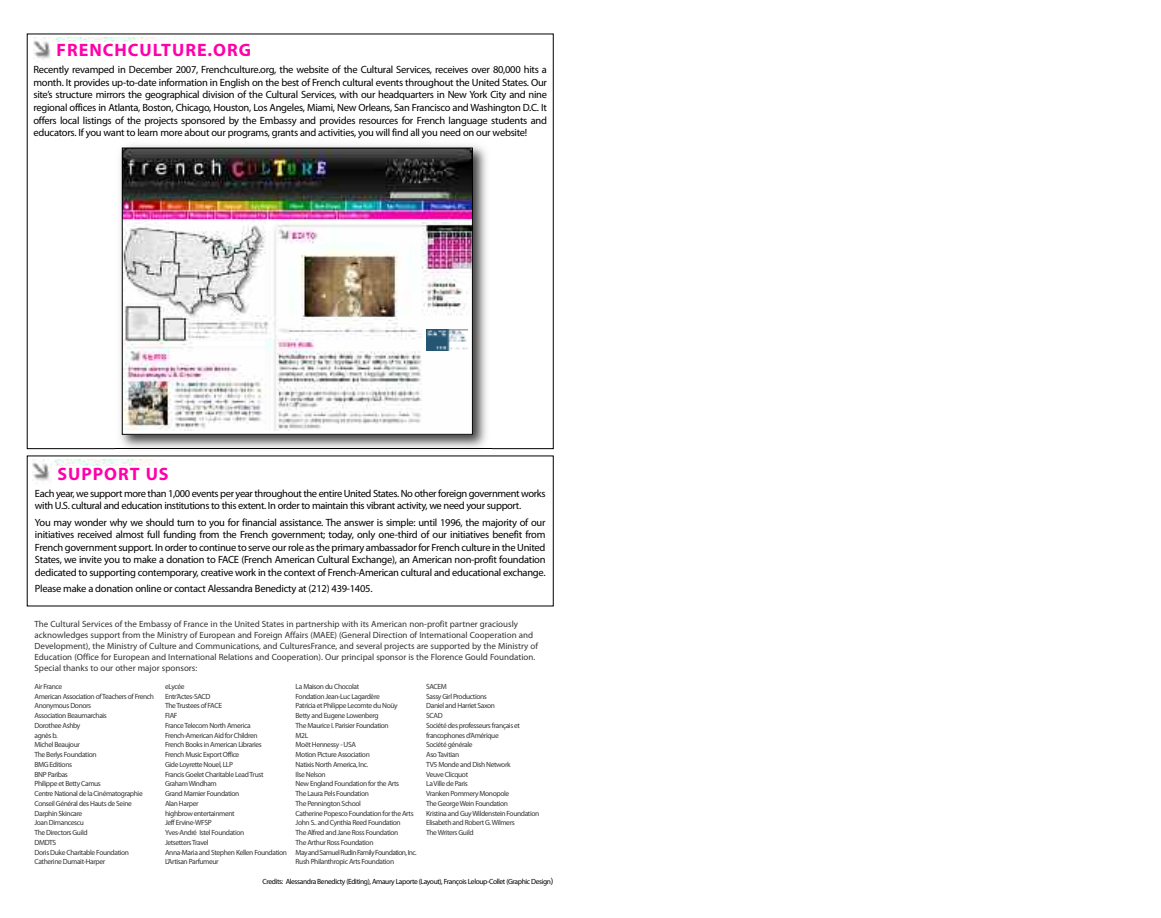
<style>
.page{position:relative;width:1161px;height:918px;background:#fff}
.page>*{position:absolute;margin:0;border:0;box-sizing:border-box;transform-origin:0 0}
.t1{font:700 18px "Myriad Pro";letter-spacing:.055em;color:#ff00ab}
.t2{font:10.5px/12.6px "Myriad Pro";letter-spacing:-.035em;color:#000;text-align:justify}
.t3{font:9px/10.8px "Myriad Pro";color:#333}
.t4{font:7.5px/9.8px "Myriad Pro";letter-spacing:-.05em;color:#333}
.t5{font:7.5px "Myriad Pro";letter-spacing:-.05em;color:#000}
.s1{font-size:9px}
</style>
<div class="page">
<img style="left:33px;top:460px;width:124px;height:21px">
<img style="left:120px;top:145px;width:367px;height:303px">
<img style="left:115px;top:448px;width:377px;height:1px">
<img style="left:124px;top:150px;width:347px;height:280px">
<div style="left:122px;top:148px;width:351px;height:287px;border:1px solid #000"></div>
<img style="left:426px;top:330px;width:42px;height:21px">
<img style="left:33px;top:37px;width:130px;height:22px">
<div style="left:52px;top:43px;width:222px;height:20px;background:#fff"></div>
<div style="left:52px;top:467px;width:220px;height:20px;background:#fff"></div>
<h1 class="t1" style="left:57px;top:44px;width:196px">FRENCHCULTURE.ORG</h1>
<p class="t2" style="left:33px;top:64px;width:515px">Recently revamped in December 2007, Frenchculture.org, the website of the Cultural Services, receives over 80,000 hits a month. It provides up-to-date information in English on the best of French cultural events throughout the United States. Our site’s structure mirrors the geographical division of the Cultural Services, with our headquarters in New York City and nine regional offices in Atlanta, Boston, Chicago, Houston, Los Angeles, Miami, New Orleans, San Francisco and Washington D.C. It offers local listings of the projects sponsored by the Embassy and provides resources for French language students and educators. If you want to learn more about our programs, grants and activities, you will find all you need on our website!</p>
<h1 class="t1" style="left:57px;top:467px;width:113px">SUPPORT US</h1>
<p class="t2" style="left:35px;top:488px;width:512px">Each year, we support more than 1,000 events per year throughout the entire United States. No other foreign government works with U.S. cultural and education institutions to this extent. In order to maintain this vibrant activity, we need your support.</p>
<p class="t2" style="left:35px;top:517px;width:512px">You may wonder why we should turn to you for financial assistance. The answer is simple: until 1996, the majority of our initiatives received almost full funding from the French government; today, only one-third of our initiatives benefit from French government support. In order to continue to serve our role as the primary ambassador for French culture in the United States, we invite you to make a donation to FACE (French American Cultural Exchange), an American non-profit foundation dedicated to supporting contemporary, creative work in the context of French-American cultural and educational exchange.</p>
<h2 class="t2" style="left:35px;top:583px;width:339px">Please make a donation online or contact Alessandra Benedicty at (212) 439-1405.</h2>
<p class="t3" style="left:34px;top:620px;width:505px">The Cultural Services of the Embassy of France in the United States in partnership with its American non-profit partner graciously acknowledges support from the Ministry of European and Foreign Affairs (MAEE) (General Direction of International Cooperation and Development), the Ministry of Culture and Communications, and CulturesFrance, and several projects are supported by the Ministry of Education (Office for European and International Relations and Cooperation). Our principal sponsor is the Florence Gould Foundation.<br>Special thanks to our other major sponsors:</p>
<p class="t4" style="left:34px;top:682px;width:121px">Air France<br>American Association ofTeachers of French<br>Anonymous Donors<br>Association Beaumarchais<br>Dorothee Ashby<br>agnès b.<br>Michel Beaujour<br>The Berlys Foundation<br>BMG Editions<br>BNP Paribas<br>Philippe et Betty Camus<br>Centre National de la Cinématographie<br>Conseil Général des Hauts de Seine<br>Darphin Skincare<br>Joan Dimancescu<br>The Directors Guild<br>DMDTS<br>Doris Duke Charitable Foundation<br>Catherine Dumait-Harper</p>
<p class="t4" style="left:165px;top:682px;width:124px">eLycée<br>Entr’Actes-SACD<br>TheTrustees of FACE<br>FIAF<br>FranceTelecom North America<br>French-American Aid for Children<br>French Books in American Libraries<br>French Music Export Office<br>Gide Loyrette Nouel, LLP<br>Francis Goelet Charitable LeadTrust<br>GrahamWindham<br>Grand Marnier Foundation<br>Alan Harper<br>highbrow entertainment<br>Jeff Ervine-WFSP<br>Yves-André Istel Foundation<br>JetsettersTravel<br>Anna-Maria and Stephen Kellen Foundation<br>L’Artisan Parfumeur</p>
<p class="t4" style="left:296px;top:682px;width:123px">La Maison du Chocolat<br>Fondation Jean-Luc Lagardère<br>Patricia et Philippe Lecomte du Noüy<br>Betty and Eugene Lowenberg<br>The Maurice I. Parisier Foundation<br>M2L<br>Moët Hennessy - USA<br>Motion Picture Association<br>Natixis North America, Inc.<br>Ilse Nelson<br>New England Foundation for the Arts<br>The Laura Pels Foundation<br>The Pennington School<br>Catherine Popesco Foundation for the Arts<br>John S.. and Cynthia Reed Foundation<br>The Alfred and Jane Ross Foundation<br>The Arthur Ross Foundation<br>May and Samuel Rudin Family Foundation, Inc.<br>Rush Philanthropic Arts Foundation</p>
<p class="t4" style="left:426px;top:682px;width:115px">SACEM<br>Sassy Girl Productions<br>Daniel and Harriet Saxon<br>SCAD<br>Société des professeurs français et francophones d’Amérique<br>Société générale<br>AsoTavitian<br>TV5 Monde and Dish Network<br>Veuve Clicquot<br>LaVille de Paris<br>Vranken Pommery Monopole<br>The GeorgeWein Foundation<br>Kristina and GuyWildenstein Foundation<br>Elisabeth and Robert G.Wilmers<br>TheWriters Guild</p>
<p class="t5" style="left:263px;top:879px;width:292px">Credits: Alessandra Benedicty (Editing), Amaury Laporte (Layout), François Leloup-Collet (Graphic Design<span class="s1">)</span></p>
</div>
